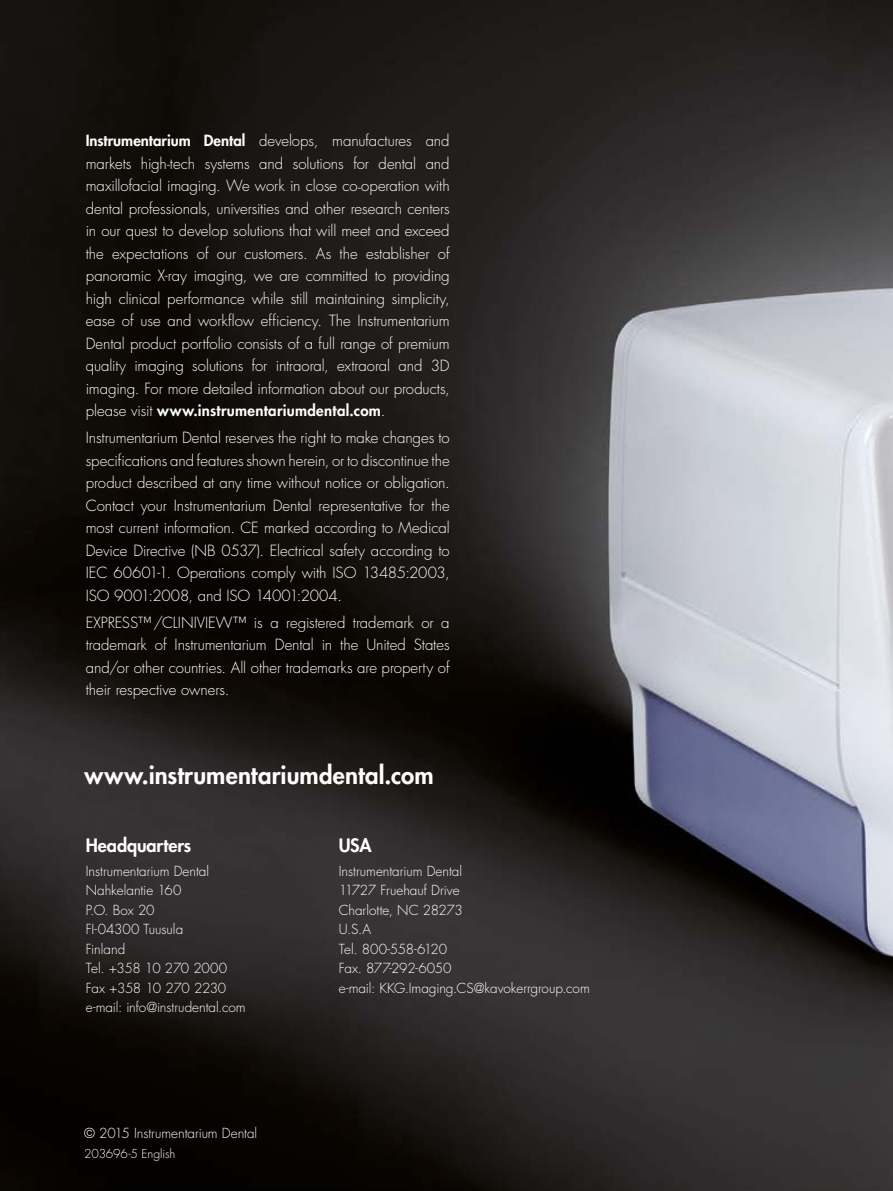
<style>
.page{position:relative;width:893px;height:1191px;background:#fff}
.page>*{position:absolute;margin:0;border:0;box-sizing:border-box;transform-origin:0 0}
.t1{font:800 24px "Futura Std";letter-spacing:.005em;color:#fff}
.t2{font:800 18px "Futura Std";letter-spacing:-.005em;color:#fff}
.t3{font:300 15px/22.5px "Futura Std";letter-spacing:-.005em;color:#fff;text-align:justify}
.t4{font:300 13.5px/19.5px "Futura Std";letter-spacing:-.005em;color:#fff}
.t5{font:300 12px "Futura Std";letter-spacing:-.015em;color:#fff}
.s1{font-weight:800}
</style>
<div class="page">
<img style="left:0;top:0;width:893px;height:1191px">
<p class="t3" style="left:86px;top:130px;width:365px"><span class="s1">Instrumentarium Dental</span> develops, manufactures and markets high-tech systems and solutions for dental and maxillofacial imaging. We work in close co-operation with dental professionals, universities and other research centers in our quest to develop solutions that will meet and exceed the expectations of our customers. As the establisher of panoramic X-ray imaging, we are committed to providing high clinical performance while still maintaining simplicity, ease of use and workflow efficiency. The Instrumentarium Dental product portfolio consists of a full range of premium quality imaging solutions for intraoral, extraoral and 3D imaging. For more detailed information about our products, please visit <span class="s1">www.instrumentariumdental.com</span>.</p>
<p class="t3" style="left:86px;top:427px;width:365px">Instrumentarium Dental reserves the right to make changes to specifications and features shown herein, or to discontinue the product described at any time without notice or obligation.<br>Contact your Instrumentarium Dental representative for the most current information. CE marked according to Medical Device Directive (NB 0537). Electrical safety according to IEC 60601-1. Operations comply with ISO 13485:2003, ISO 9001:2008, and ISO 14001:2004.</p>
<p class="t3" style="left:86px;top:611px;width:365px">EXPRESS™/CLINIVIEW™ is a registered trademark or a trademark of Instrumentarium Dental in the United States and/or other countries. All other trademarks are property of their respective owners.</p>
<h1 class="t1" style="left:85px;top:760px;width:351px">www.instrumentariumdental.com</h1>
<p class="t2" style="left:86px;top:834px;width:107px">Headquarters</p>
<p class="t4" style="left:86px;top:861px;width:161px">Instrumentarium Dental<br>Nahkelantie 160<br>P.O. Box 20<br>FI-04300 Tuusula<br>Finland<br>Tel. +358 10 270 2000<br>Fax +358 10 270 2230 e-mail: info@instrudental.com</p>
<p class="t4" style="left:84px;top:1123px;width:175px">© 2015 Instrumentarium Dental</p>
<p class="t5" style="left:84px;top:1145px;width:93px">203696-5 English</p>
<p class="t2" style="left:339px;top:834px;width:34px">USA</p>
<p class="t4" style="left:339px;top:861px;width:253px">Instrumentarium Dental<br>11727 Fruehauf Drive<br>Charlotte, NC 28273<br>U.S.A<br>Tel. 800-558-6120<br>Fax. 877-292-6050<br>e-mail: KKG.Imaging.CS@kavokerrgroup.com</p>
</div>
